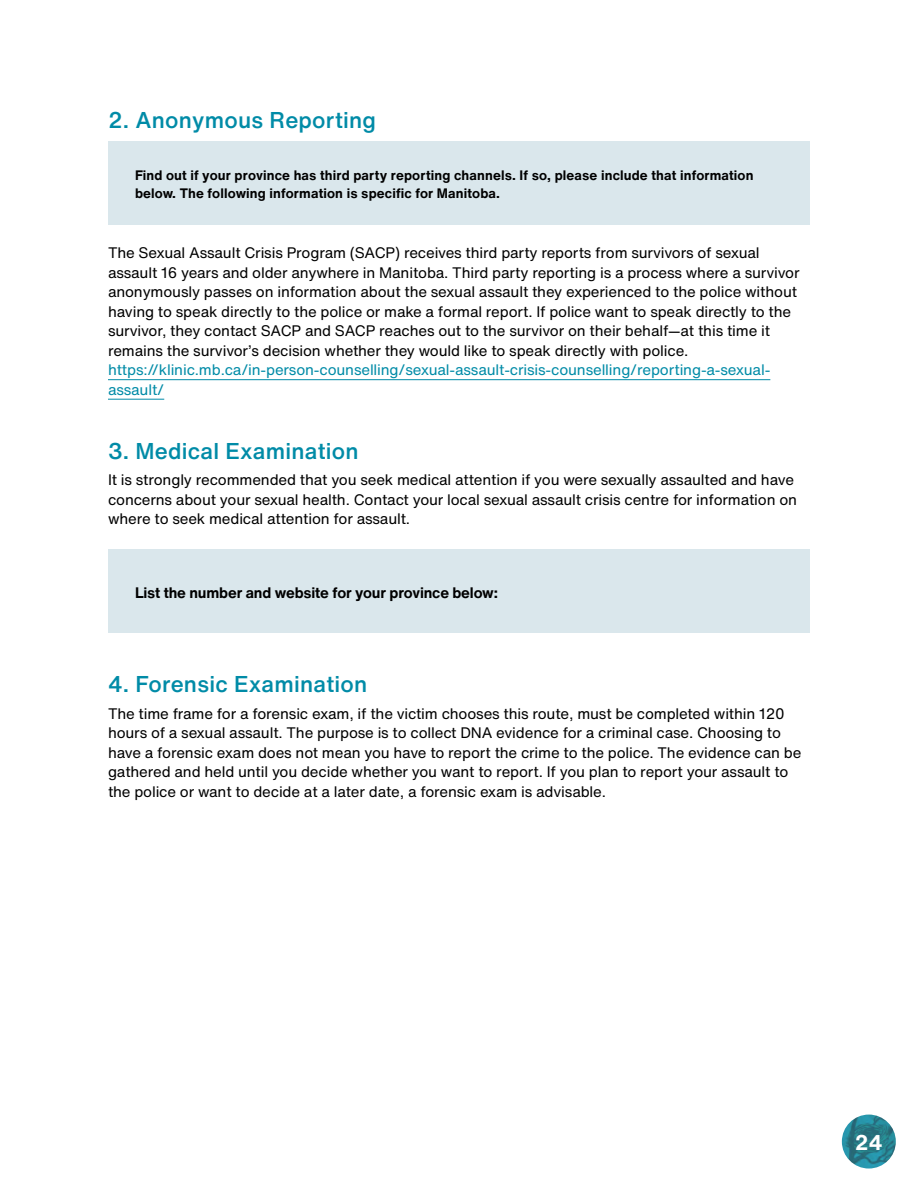
<style>
.page{position:relative;width:918px;height:1188px;background:#fff}
.page>*{position:absolute;margin:0;border:0;box-sizing:border-box;transform-origin:0 0}
.t1{font:500 22.5px "Helvetica Now Text";letter-spacing:.01em;color:#008ba7}
.t2{font:700 21px "Helvetica Now Text";color:#fff}
.t3{font:15px/19.5px "Helvetica Now Text";letter-spacing:-.01em;color:#000}
.t4{font:15px/19.5px "Helvetica Now Text";letter-spacing:-.01em;color:#008ba7}
.t5{font:700 15px "Helvetica Now Text";letter-spacing:-.01em;color:#000}
.t6{font:700 13.5px/18px "Helvetica Now Text";letter-spacing:.01em;color:#000}
</style>
<div class="page">
<img style="left:842px;top:1115px;width:54px;height:54px;border-radius:27px">
<hr style="left:108px;top:379px;width:662px;height:1px;background:#008ba7">
<hr style="left:108px;top:399px;width:56px;height:1px;background:#008ba7">
<div style="left:108px;top:141px;width:702px;height:84px;background:#dae7ec"></div>
<div style="left:108px;top:549px;width:702px;height:84px;background:#dae7ec"></div>
<h1 class="t1" style="left:108px;top:103px;width:270px">2. Anonymous Reporting</h1>
<p class="t6" style="left:135px;top:166px;width:620px">Find out if your province has third party reporting channels. If so, please include that information below. The following information is specific for Manitoba.</p>
<p class="t3" style="left:108px;top:243px;width:693px">The Sexual Assault Crisis Program (SACP) receives third party reports from survivors of sexual assault 16 years and older anywhere in Manitoba. Third party reporting is a process where a survivor anonymously passes on information about the sexual assault they experienced to the police without having to speak directly to the police or make a formal report. If police want to speak directly to the survivor, they contact SACP and SACP reaches out to the survivor on their behalf—at this time it remains the survivor’s decision whether they would like to speak directly with police.</p>
<p class="t4" style="left:108px;top:360px;width:664px">https://klinic.mb.ca/in-person-counselling/sexual-assault-crisis-counselling/reporting-a-sexual&shy;assault/</p>
<h1 class="t1" style="left:108px;top:434px;width:252px">3. Medical Examination</h1>
<p class="t3" style="left:108px;top:470px;width:691px">It is strongly recommended that you seek medical attention if you were sexually assaulted and have concerns about your sexual health. Contact your local sexual assault crisis centre for information on where to seek medical attention for assault.</p>
<p class="t5" style="left:135px;top:581px;width:365px">List the number and website for your province below:</p>
<h1 class="t1" style="left:108px;top:667px;width:261px">4. Forensic Examination</h1>
<p class="t3" style="left:108px;top:703px;width:695px">The time frame for a forensic exam, if the victim chooses this route, must be completed within 120 hours of a sexual assault. The purpose is to collect DNA evidence for a criminal case. Choosing to have a forensic exam does not mean you have to report the crime to the police. The evidence can be gathered and held until you decide whether you want to report. If you plan to report your assault to the police or want to decide at a later date, a forensic exam is advisable.</p>
<h2 class="t2" style="left:855px;top:1127px;width:29px">24</h2>
</div>
